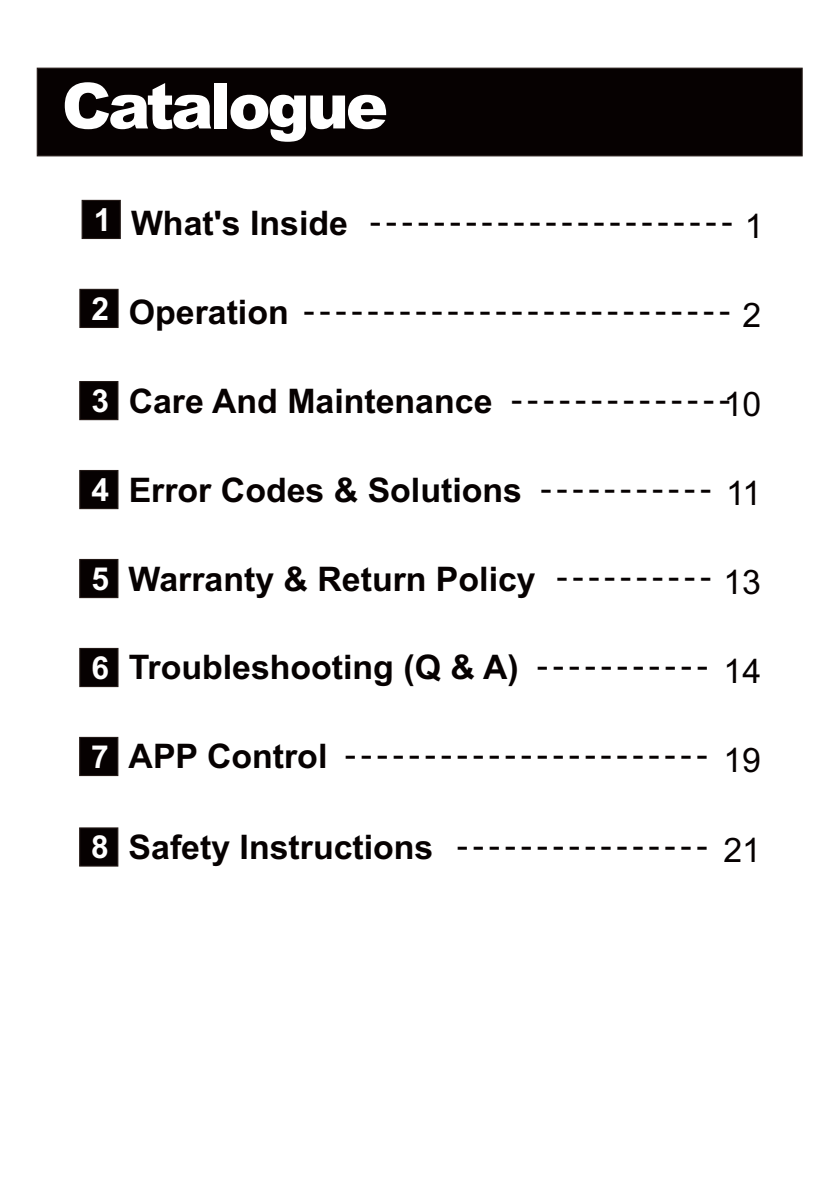
<style>
.page{position:relative;width:840px;height:1191px;background:#fff}
.page>*{position:absolute;margin:0;border:0;box-sizing:border-box;transform-origin:0 0}
.t1{font:900 63.4px "Arial";letter-spacing:-.05em;color:#fff}
.t2{font:700 33.8px "Arial";color:#060101}
.t3{font:33.8px "Arial";color:#060101}
.s1{font-weight:700;font-size:31.8px;color:#fff}
.s2{font-weight:700}
.s3{font-size:31.8px;color:#fff}
.s4{font-weight:400}
</style>
<div class="page">
<div style="left:36px;top:67px;width:766px;height:90px;background:#060101"></div>
<svg style="left:81px;top:199px;width:40px;height:41px;background:#181312"></svg>
<svg style="left:79px;top:288px;width:40px;height:40px;background:#120d0c"></svg>
<svg style="left:79px;top:381px;width:40px;height:40px;background:#120d0d"></svg>
<svg style="left:79px;top:470px;width:40px;height:40px;background:#120d0d"></svg>
<svg style="left:79px;top:558px;width:40px;height:40px;background:#130e0d"></svg>
<svg style="left:79px;top:647px;width:40px;height:40px;background:#130d0d"></svg>
<svg style="left:79px;top:736px;width:40px;height:40px;background:#130d0d"></svg>
<svg style="left:79px;top:827px;width:40px;height:40px;background:#120d0c"></svg>
<h1 class="t1" style="left:62px;top:83px;width:327px">Catalogue</h1>
<p class="t3" style="left:94px;top:208px;width:671px"><span class="s1">1</span> <span class="s2">What's Inside</span> ----------------------- 1</p>
<p class="t3" style="left:91px;top:297px;width:671px"><span class="s1">2</span> <span class="s2">Operation</span> --------------------------- 2</p>
<p class="t2" style="left:91px;top:388px;width:671px"><span class="s3">3</span> Care And Maintenance <span class="s4">------------- 10</span></p>
<p class="t3" style="left:718px;top:386px;width:13px">-</p>
<p class="t2" style="left:91px;top:477px;width:671px"><span class="s3">4</span> Error Codes &amp; Solutions <span class="s4">----------- 11</span></p>
<p class="t2" style="left:91px;top:566px;width:671px"><span class="s3">5</span> Warranty &amp; Return Policy <span class="s4">---------- 13</span></p>
<p class="t2" style="left:91px;top:655px;width:671px"><span class="s3">6</span> Troubleshooting (Q &amp; A) <span class="s4">----------- 14</span></p>
<p class="t3" style="left:91px;top:742px;width:671px"><span class="s1">7</span> <span class="s2">APP Control</span> ----------------------- 19</p>
<p class="t2" style="left:91px;top:834px;width:671px"><span class="s3">8</span> Safety Instructions <span class="s4">---------------- 21</span></p>
</div>
